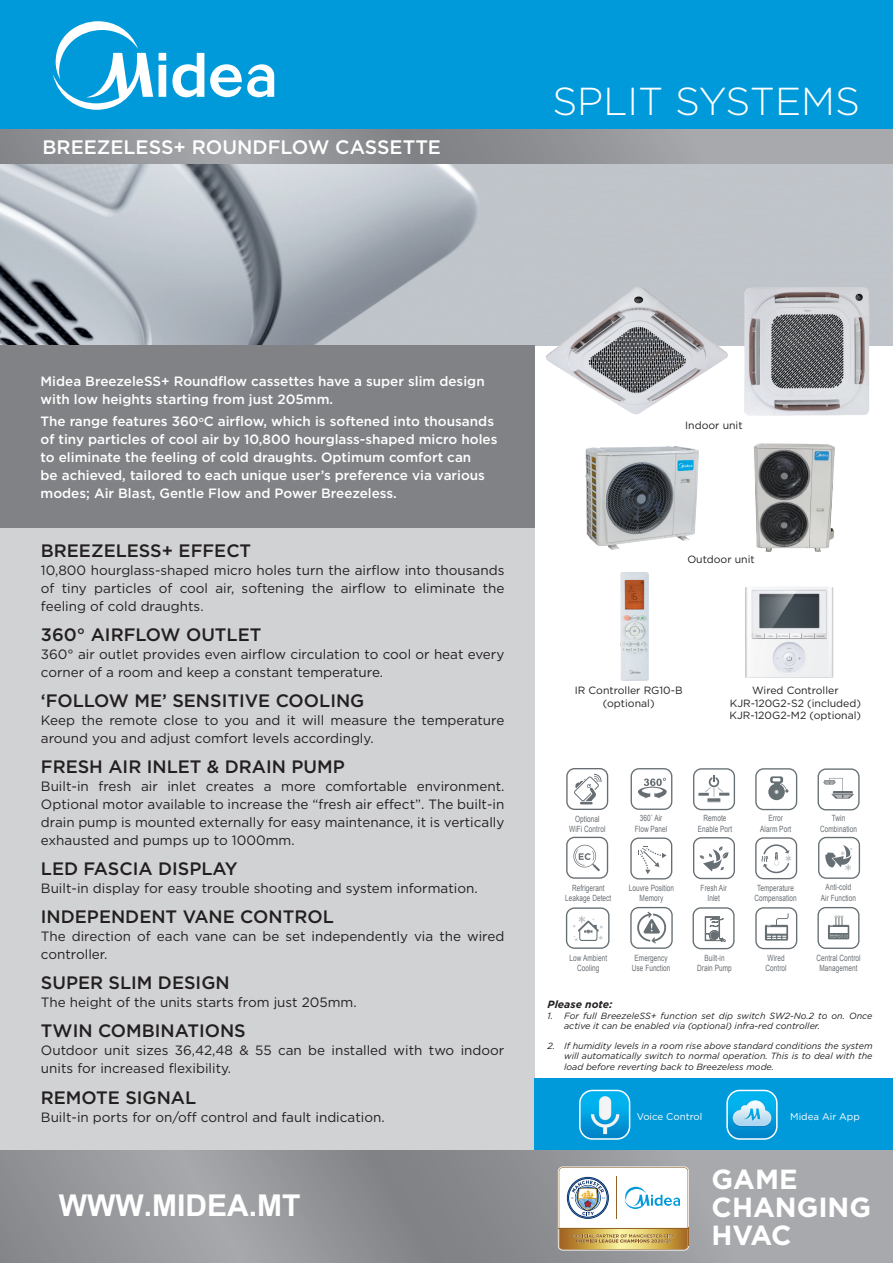
<style>
.page{position:relative;width:893px;height:1263px;background:#fff}
.page>*{position:absolute;margin:0;border:0;box-sizing:border-box;transform-origin:0 0}
.t1{font:300 39px "Gotham";color:#fff}
.t2{font:700 30px "Arial";color:#fff}
.t3{font:700 27.6px/27.6px "Gotham";color:#fff}
.t4{font:500 19.5px "Gotham";color:#fff}
.t5{font:500 18px "Gotham";color:#231f20}
.t6{font:13.5px/18px "Gotham";color:#231f20}
.t7{font:500 13.5px/18px "Gotham";color:#fff}
.t8{font:10.5px/12.6px "Gotham";color:#231f20;text-align:center}
.t9{font:italic 700 10.5px "Gotham";color:#231f20}
.t10{font:9.75px "Gotham";color:#fff}
.t11{font:italic 9px/10.8px "Gotham";color:#231f20}
.t12{font:8.55px/10.4px "Arial";letter-spacing:.01em;color:#676d72;text-align:center;scale:.75 1}
</style>
<div class="page">
<svg style="left:699px;top:846px;width:30px;height:25px"></svg>
<div style="left:693px;top:837px;width:42px;height:42px;border:1px solid #676d72;border-radius:8px"></div>
<svg style="left:825px;top:845px;width:27px;height:26px"></svg>
<div style="left:818px;top:837px;width:42px;height:42px;border:1px solid #666f73;border-radius:8px"></div>
<svg style="left:573px;top:916px;width:30px;height:25px"></svg>
<div style="left:566px;top:907px;width:43px;height:42px;border:1px solid #666f73;border-radius:8px"></div>
<svg style="left:637px;top:912px;width:29px;height:31px"></svg>
<div style="left:630px;top:907px;width:43px;height:42px;border:1px solid #666f73;border-radius:8px"></div>
<div style="left:693px;top:907px;width:42px;height:42px;border:1px solid #666f73;border-radius:8px"></div>
<svg style="left:705px;top:916px;width:21px;height:26px"></svg>
<svg style="left:765px;top:913px;width:24px;height:27px"></svg>
<div style="left:755px;top:907px;width:42px;height:42px;border:1px solid #666f73;border-radius:8px"></div>
<svg style="left:828px;top:915px;width:21px;height:24px"></svg>
<div style="left:817px;top:907px;width:42px;height:42px;border:1px solid #666f73;border-radius:8px"></div>
<div style="left:818px;top:768px;width:42px;height:42px;border:1px solid #666f73;border-radius:8px"></div>
<svg style="left:823px;top:778px;width:31px;height:21px"></svg>
<div style="left:768px;top:784px;width:17px;height:16px;background:#666f73;border-radius:50%"></div>
<svg style="left:770px;top:776px;width:18px;height:18px"></svg>
<div style="left:755px;top:768px;width:42px;height:42px;border:1px solid #666f73;border-radius:8px"></div>
<svg style="left:698px;top:776px;width:31px;height:26px"></svg>
<div style="left:693px;top:768px;width:42px;height:42px;border:1px solid #666f73;border-radius:8px"></div>
<div style="left:631px;top:768px;width:41px;height:42px;border:1px solid #666f73;border-radius:8px"></div>
<svg style="left:638px;top:778px;width:29px;height:20px"></svg>
<svg style="left:573px;top:844px;width:27px;height:27px"></svg>
<div style="left:566px;top:837px;width:42px;height:42px;border:1px solid #676d72;border-radius:8px"></div>
<svg style="left:638px;top:846px;width:29px;height:28px"></svg>
<div style="left:630px;top:837px;width:42px;height:42px;border:1px solid #676d72;border-radius:8px"></div>
<div style="left:755px;top:837px;width:42px;height:42px;border:1px solid #676d72;border-radius:8px"></div>
<svg style="left:761px;top:844px;width:30px;height:29px"></svg>
<svg style="left:574px;top:774px;width:27px;height:30px"></svg>
<div style="left:566px;top:768px;width:42px;height:42px;border:1px solid #676d72;border-radius:8px"></div>
<div style="left:0;top:519px;width:534px;height:744px;background:#d1d2d4"></div>
<img style="left:0;top:164px;width:893px;height:181px">
<div style="left:0;top:345px;width:534px;height:183px;background:#808285"></div>
<div style="left:534px;top:1078px;width:359px;height:74px;background:#0099da"></div>
<img style="left:580px;top:1090px;width:49px;height:49px">
<div style="left:579px;top:1090px;width:51px;height:50px;border:2px solid #fff;border-radius:13px"></div>
<img style="left:729px;top:1090px;width:46px;height:47px">
<div style="left:726px;top:1090px;width:52px;height:50px;border:2px solid #fff;border-radius:13px"></div>
<svg style="left:0;top:1151px;width:893px;height:112px;background:#97989c"></svg>
<svg style="left:559px;top:1167px;width:130px;height:84px"></svg>
<img style="left:754px;top:443px;width:81px;height:109px">
<img style="left:543px;top:279px;width:189px;height:136px">
<img style="left:586px;top:447px;width:113px;height:103px">
<img style="left:732px;top:275px;width:145px;height:141px">
<img style="left:745px;top:587px;width:89px;height:91px">
<img style="left:620px;top:572px;width:29px;height:109px">
<div style="left:0;top:0;width:893px;height:130px;background:#0099da"></div>
<svg style="left:53px;top:21px;width:221px;height:89px"></svg>
<svg style="left:0;top:130px;width:893px;height:34px;background:#97989c"></svg>
<h3 class="t4" style="left:43px;top:135px;width:400px">BREEZELESS+ ROUNDFLOW CASSETTE</h3>
<h1 class="t1" style="left:552px;top:80px;width:309px">SPLIT SYSTEMS</h1>
<p class="t7" style="left:41px;top:372px;width:446px">Midea BreezeleSS+ Roundflow cassettes have a super slim design with low heights starting from just 205mm.</p>
<p class="t7" style="left:41px;top:412px;width:458px">The range features 360<sup>o</sup>C airflow, which is softened into thousands of tiny particles of cool air by 10,800 hourglass-shaped micro holes to eliminate the feeling of cold draughts. Optimum comfort can<br>be achieved, tailored to each unique user’s preference via various modes; Air Blast, Gentle Flow and Power Breezeless.</p>
<p class="t8" style="left:685px;top:418px;width:59px">Indoor unit</p>
<h3 class="t5" style="left:41px;top:538px;width:212px">BREEZELESS+ EFFECT</h3>
<p class="t6" style="left:41px;top:561px;width:465px;text-align:justify">10,800 hourglass-shaped micro holes turn the airflow into thousands of tiny particles of cool air, softening the airflow to eliminate the feeling of cold draughts.</p>
<h3 class="t5" style="left:41px;top:623px;width:222px">360° AIRFLOW OUTLET</h3>
<p class="t6" style="left:41px;top:645px;width:465px">360° air outlet provides even airflow circulation to cool or heat every corner of a room and keep a constant temperature.</p>
<h3 class="t5" style="left:41px;top:689px;width:325px">‘FOLLOW ME’ SENSITIVE COOLING</h3>
<p class="t6" style="left:41px;top:711px;width:465px">Keep the remote close to you and it will measure the temperature around you and adjust comfort levels accordingly.</p>
<h3 class="t5" style="left:41px;top:755px;width:305px">FRESH AIR INLET &amp; DRAIN PUMP</h3>
<p class="t6" style="left:41px;top:777px;width:465px;text-align:justify">Built-in fresh air inlet creates a more comfortable environment.<br>Optional motor available to increase the “fresh air effect”. The built-in drain pump is mounted externally for easy maintenance, it is vertically exhausted and pumps up to 1000mm.</p>
<h3 class="t5" style="left:41px;top:857px;width:198px">LED FASCIA DISPLAY</h3>
<p class="t6" style="left:41px;top:879px;width:438px">Built-in display for easy trouble shooting and system information.</p>
<h3 class="t5" style="left:41px;top:905px;width:294px">INDEPENDENT VANE CONTROL</h3>
<p class="t6" style="left:41px;top:927px;width:465px">The direction of each vane can be set independently via the wired controller.</p>
<h3 class="t5" style="left:41px;top:971px;width:190px">SUPER SLIM DESIGN</h3>
<p class="t6" style="left:41px;top:993px;width:317px">The height of the units starts from just 205mm.</p>
<h3 class="t5" style="left:41px;top:1019px;width:206px">TWIN COMBINATIONS</h3>
<p class="t6" style="left:41px;top:1041px;width:465px">Outdoor unit sizes 36,42,48 &amp; 55 can be installed with two indoor units for increased flexibility.</p>
<h3 class="t5" style="left:41px;top:1085px;width:157px">REMOTE SIGNAL</h3>
<p class="t6" style="left:41px;top:1107px;width:345px">Built-in ports for on/off control and fault indication.</p>
<h2 class="t2" style="left:59px;top:1184px;width:243px">WWW.MIDEA.MT</h2>
<p class="t8" style="left:687px;top:553px;width:69px">Outdoor unit</p>
<p class="t8" style="left:575px;top:684px;width:109px">IR Controller RG10-B (optional)</p>
<p class="t8" style="left:730px;top:684px;width:133px">Wired Controller<br>KJR-120G2-S2 (included)<br>KJR-120G2-M2 (optional)</p>
<p class="t12" style="left:569px;top:814px;width:50px">Optional<br>WiFi Control</p>
<p class="t12" style="left:635px;top:813px;width:45px">360˚ Air<br>Flow Panel</p>
<p class="t12" style="left:698px;top:813px;width:47px">Remote<br>Enable Port</p>
<p class="t12" style="left:760px;top:813px;width:43px">Error<br>Alarm Port</p>
<p class="t12" style="left:820px;top:813px;width:51px">Twin<br>Combination</p>
<p class="t12" style="left:565px;top:883px;width:63px">Refrigerant<br>Leakage Detect</p>
<p class="t12" style="left:629px;top:883px;width:62px">Louvre Position<br>Memory</p>
<p class="t12" style="left:701px;top:883px;width:37px">Fresh Air<br>Inlet</p>
<p class="t12" style="left:754px;top:883px;width:58px">Temperature<br>Compensation</p>
<p class="t12" style="left:821px;top:882px;width:48px">Anti-cold<br>Air Function</p>
<p class="t12" style="left:570px;top:953px;width:52px">Low Ambient<br>Cooling</p>
<p class="t12" style="left:632px;top:952px;width:53px">Emergency<br>Use Function</p>
<p class="t12" style="left:697px;top:952px;width:48px">Built-in<br>Drain Pump</p>
<p class="t12" style="left:765px;top:952px;width:30px;text-align:left">Wired<br>Control</p>
<p class="t12" style="left:816px;top:952px;width:61px">Central Control<br>Management</p>
<p class="t9" style="left:548px;top:998px;width:66px">Please note:</p>
<p class="t11" style="left:564px;top:1010px;width:310px;text-indent:-16px">1. For full BreezeleSS+ function set dip switch SW2-No.2 to on. Once active it can be enabled via (optional) infra-red controller.</p>
<p class="t11" style="left:564px;top:1040px;width:310px;text-align:justify;text-indent:-16px">2. If humidity levels in a room rise above standard conditions the system will automatically switch to normal operation. This is to deal with the load before reverting back to Breezeless mode.</p>
<p class="t10" style="left:637px;top:1111px;width:67px">Voice Control</p>
<p class="t10" style="left:790px;top:1111px;width:71px">Midea Air App</p>
<h3 class="t3" style="left:712px;top:1165px;width:161px">GAME<br>CHANGING<br>HVAC</h3>
</div>
